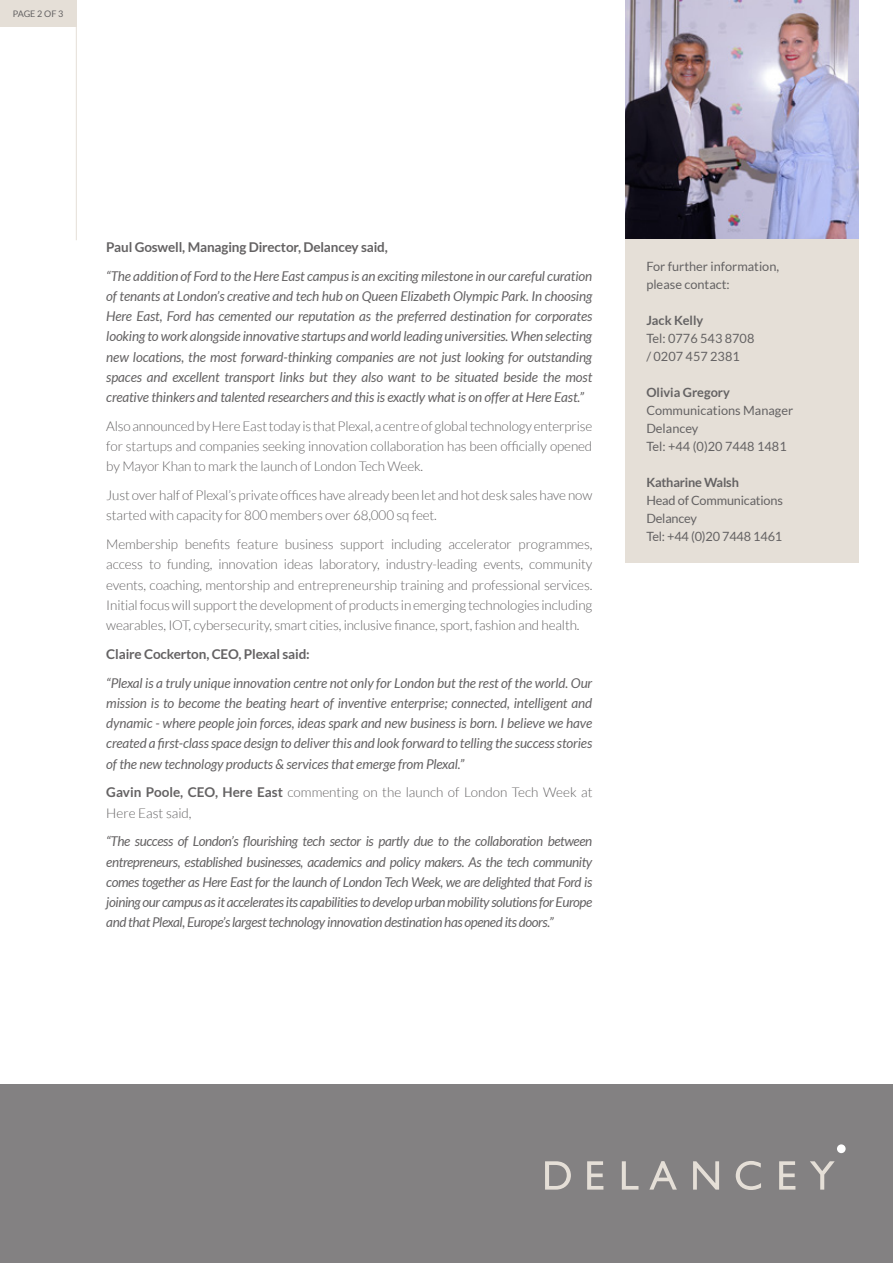
<style>
.page{position:relative;width:893px;height:1263px;background:#fff}
.page>*{position:absolute;margin:0;border:0;box-sizing:border-box;transform-origin:0 0}
.t1{font:italic 13.5px/20.2px "Lato";letter-spacing:-.01em;color:#646263;text-align:justify}
.t2{font:300 13.5px/20.2px "Lato";letter-spacing:-.01em;color:#646263;text-align:justify}
.t3{font:700 13.5px "Lato";letter-spacing:-.01em;color:#646263}
.t4{font:12.75px/18px "Lato";color:#646263}
.t5{font:700 12.75px "Lato";color:#646263}
.t6{font:9px "Lato";letter-spacing:-.01em;color:#646263}
.s1{font-weight:700}
</style>
<div class="page">
<img style="left:625px;top:1px;width:234px;height:239px">
<div style="left:0;top:1084px;width:893px;height:179px;background:#838182"></div>
<div style="left:837px;top:1144px;width:9px;height:9px;background:#fff;border-radius:50%"></div>
<svg style="left:545px;top:1161px;width:26px;height:28px"></svg>
<svg style="left:587px;top:1161px;width:16px;height:28px"></svg>
<svg style="left:622px;top:1161px;width:16px;height:28px"></svg>
<svg style="left:649px;top:1161px;width:28px;height:28px"></svg>
<svg style="left:693px;top:1161px;width:26px;height:28px"></svg>
<svg style="left:736px;top:1161px;width:25px;height:29px"></svg>
<svg style="left:779px;top:1161px;width:16px;height:28px"></svg>
<svg style="left:810px;top:1161px;width:25px;height:28px"></svg>
<div style="left:0;top:0;width:76px;height:27px;background:#e5dfd7"></div>
<hr style="left:76px;top:0;width:1px;height:240px;background:#e5dfd7">
<div style="left:625px;top:240px;width:234px;height:323px;background:#e5dfd7"></div>
<p class="t6" style="left:13px;top:9px;width:52px">PAGE 2 OF 3</p>
<p class="t3" style="left:106px;top:239px;width:283px">Paul Goswell, Managing Director, Delancey said,</p>
<p class="t1" style="left:106px;top:266px;width:488px">“The addition of Ford to the Here East campus is an exciting milestone in our careful curation of tenants at London’s creative and tech hub on Queen Elizabeth Olympic Park. In choosing Here East, Ford has cemented our reputation as the preferred destination for corporates looking to work alongside innovative startups and world leading universities. When selecting new locations, the most forward-thinking companies are not just looking for outstanding spaces and excellent transport links but they also want to be situated beside the most creative thinkers and talented researchers and this is exactly what is on offer at Here East.”</p>
<p class="t2" style="left:106px;top:416px;width:487px">Also announced by Here East today is that Plexal, a centre of global technology enterprise for startups and companies seeking innovation collaboration has been officially opened by Mayor Khan to mark the launch of London Tech Week.</p>
<p class="t2" style="left:106px;top:485px;width:488px">Just over half of Plexal’s private offices have already been let and hot desk sales have now started with capacity for 800 members over 68,000 sq feet.</p>
<p class="t2" style="left:106px;top:534px;width:488px">Membership benefits feature business support including accelerator programmes, access to funding, innovation ideas laboratory, industry-leading events, community events, coaching, mentorship and entrepreneurship training and professional services.<br>Initial focus will support the development of products in emerging technologies including wearables, IOT, cybersecurity, smart cities, inclusive finance, sport, fashion and health.</p>
<p class="t3" style="left:106px;top:646px;width:205px">Claire Cockerton, CEO, Plexal said:</p>
<p class="t1" style="left:106px;top:673px;width:488px">“Plexal is a truly unique innovation centre not only for London but the rest of the world. Our mission is to become the beating heart of inventive enterprise; connected, intelligent and dynamic - where people join forces, ideas spark and new business is born. I believe we have created a first-class space design to deliver this and look forward to telling the success stories of the new technology products &amp; services that emerge from Plexal.”</p>
<p class="t2" style="left:106px;top:782px;width:488px"><span class="s1">Gavin Poole, CEO, Here East</span> commenting on the launch of London Tech Week at<br>Here East said,</p>
<p class="t1" style="left:106px;top:832px;width:488px">“The success of London’s flourishing tech sector is partly due to the collaboration between entrepreneurs, established businesses, academics and policy makers. As the tech community comes together as Here East for the launch of London Tech Week, we are delighted that Ford is joining our campus as it accelerates its capabilities to develop urban mobility solutions for Europe and that Plexal, Europe’s largest technology innovation destination has opened its doors.”</p>
<p class="t4" style="left:646px;top:257px;width:134px">For further information, please contact:</p>
<p class="t5" style="left:646px;top:313px;width:58px">Jack Kelly</p>
<p class="t4" style="left:646px;top:329px;width:110px">Tel: 0776 543 8708 / 0207 457 2381</p>
<p class="t5" style="left:646px;top:385px;width:85px">Olivia Gregory</p>
<p class="t4" style="left:646px;top:401px;width:148px">Communications Manager<br>Delancey<br>Tel: +44 (0)20 7448 1481</p>
<p class="t5" style="left:646px;top:475px;width:94px">Katharine Walsh</p>
<p class="t4" style="left:646px;top:491px;width:138px">Head of Communications<br>Delancey<br>Tel: +44 (0)20 7448 1461</p>
</div>
